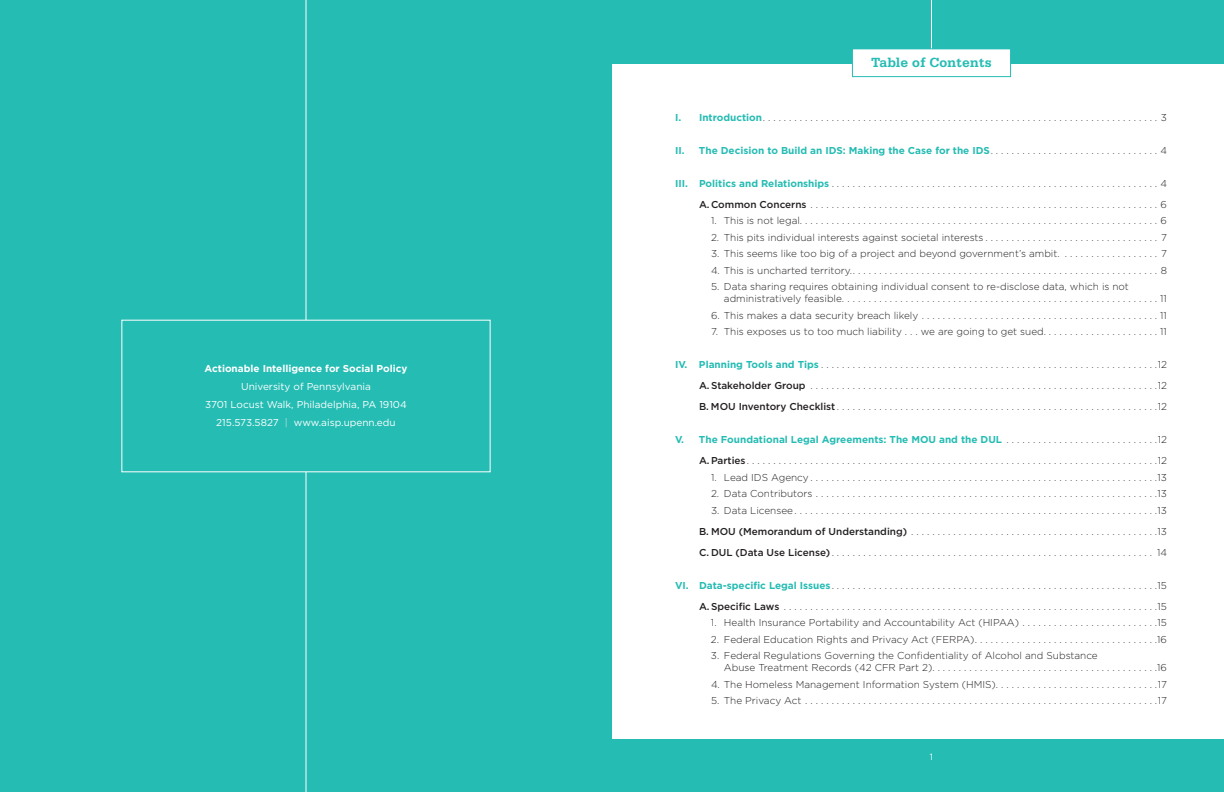
<style>
.page{position:relative;width:1224px;height:792px;background:#fff}
.page>*{position:absolute;margin:0;border:0;box-sizing:border-box;transform-origin:0 0}
.t1{font:700 14px "Serifa";color:#25bcb3}
.t2{font:300 10px/21px "Gotham HTF";color:#231f20;text-align:right}
.t3{font:10px/18px "Gotham HTF";color:#fff;text-align:center}
.t4{font:700 10px "Gotham HTF";color:#25bcb3}
.t5{font:700 10px "Gotham HTF";color:#fff}
.t6{font:9px "Gotham HTF";color:#fff}
.s1{color:#b5e0dc}
.s2{font-weight:700;color:#25bcb3}
.s3{font-weight:300;color:#231f20}
.s4{font-weight:500}
</style>
<div class="page">
<div style="left:612px;top:739px;width:612px;height:53px;background:#25bcb3"></div>
<div style="left:612px;top:0;width:612px;height:64px;background:#25bcb3"></div>
<div style="left:0;top:0;width:612px;height:792px;background:#25bcb3"></div>
<hr style="left:306px;top:0;width:1px;height:792px;background:#fff">
<hr style="left:931px;top:0;width:1px;height:63px;background:#fff">
<div style="left:122px;top:320px;width:368px;height:152px;background:#25bcb3"></div>
<div style="left:852px;top:49px;width:159px;height:28px;background:#fff"></div>
<div style="left:852px;top:48px;width:159px;height:29px;border:1px solid #25bcb3"></div>
<p class="t5" style="left:204px;top:364px;width:205px">Actionable Intelligence for Social Policy</p>
<p class="t3" style="left:205px;top:378px;width:203px">University of Pennsylvania<br>3701 Locust Walk, Philadelphia, PA 19104<br>215.573.5827 <span class="s1">|</span> www.aisp.upenn.edu</p>
<h1 class="t1" style="left:871px;top:57px;width:122px">Table of Contents</h1>
<p class="t2" style="left:675px;top:107px;width:493px"><span class="s2">I. Introduction</span>...........................................................................3</p>
<p class="t4" style="left:675px;top:146px;width:493px">II. The Decision to Build an IDS: Making the Case for the IDS<span class="s3">. . . . . . . . . . . . . . . . . . . . . . . . . . . . . . . . 4</span></p>
<p class="t2" style="left:675px;top:173px;width:494px"><span class="s2">III. Politics and Relationships</span>..............................................................4<br><span class="s4">A. Common Concerns</span> ..................................................................6</p>
<p class="t2" style="left:711px;top:211px;width:457px">1. This is not legal. . . . . . . . . . . . . . . . . . . . . . . . . . . . . . . . . . . . . . . . . . . . . . . . . . . . . . . . . . . . . . . . . . . . 6</p>
<p class="t2" style="left:711px;top:227px;width:457px">2. This pits individual interests against societal interests . . . . . . . . . . . . . . . . . . . . . . . . . . . . . . . . . 7</p>
<p class="t2" style="left:711px;top:244px;width:457px">3. This seems like too big of a project and beyond government’s ambit. . . . . . . . . . . . . . . . . . . 7</p>
<p class="t2" style="left:711px;top:260px;width:457px">4. This is uncharted territory...........................................................8</p>
<p class="t2" style="left:724px;top:281px;width:445px;line-height:12px;text-align:left;text-indent:-13px">5. Data sharing requires obtaining individual consent to re-disclose data, which is not administratively feasible. ...........................................................11</p>
<p class="t2" style="left:711px;top:305px;width:458px">6. This makes a data security breach likely .............................................11</p>
<p class="t2" style="left:711px;top:322px;width:457px">7. This exposes us to too much liability . . . we are going to get sued. . . . . . . . . . . . . . . . . . . . . . 11</p>
<p class="t2" style="left:699px;top:355px;width:469px;text-align:justify;text-indent:-24px"><span class="s2">IV. Planning Tools and Tips</span>................................................................12<br><span class="s4">A. Stakeholder Group</span> ..................................................................12<br><span class="s4">B. MOU Inventory Checklist</span>.............................................................12</p>
<p class="t2" style="left:675px;top:430px;width:494px"><span class="s2">V. The Foundational Legal Agreements: The MOU and the DUL</span> . . . . . . . . . . . . . . . . . . . . . . . . . . . . .12<br><span class="s4">A. Parties</span>..............................................................................12</p>
<p class="t2" style="left:711px;top:467px;width:458px">1. Lead IDS Agency..................................................................13</p>
<p class="t2" style="left:711px;top:484px;width:457px">2. Data Contributors .................................................................13</p>
<p class="t2" style="left:699px;top:500px;width:469px;text-align:justify;text-indent:12px">3. Data Licensee.....................................................................13<br><span class="s4">B. MOU (Memorandum of Understanding)</span> ...............................................13<br><span class="s4">C. DUL (Data Use License)</span>............................................................. 14</p>
<p class="t2" style="left:675px;top:575px;width:493px"><span class="s2">VI. Data-specific Legal Issues</span>..............................................................15<br><span class="s4">A. Specific Laws</span> .......................................................................15</p>
<p class="t2" style="left:711px;top:613px;width:458px">1. Health Insurance Portability and Accountability Act (HIPAA) . . . . . . . . . . . . . . . . . . . . . . . . . .15</p>
<p class="t2" style="left:711px;top:629px;width:457px">2. Federal Education Rights and Privacy Act (FERPA). . . . . . . . . . . . . . . . . . . . . . . . . . . . . . . . . . .16</p>
<p class="t2" style="left:724px;top:650px;width:445px;line-height:12px;text-align:left;text-indent:-13px">3. Federal Regulations Governing the Confidentiality of Alcohol and Substance<br>Abuse Treatment Records (42 CFR Part 2)...........................................16</p>
<p class="t2" style="left:711px;top:674px;width:457px">4. The Homeless Management Information System (HMIS). . . . . . . . . . . . . . . . . . . . . . . . . . . . . . .17</p>
<p class="t2" style="left:711px;top:691px;width:457px">5. The Privacy Act ...................................................................17</p>
<p class="t6" style="left:930px;top:753px;width:5px">1</p>
</div>
